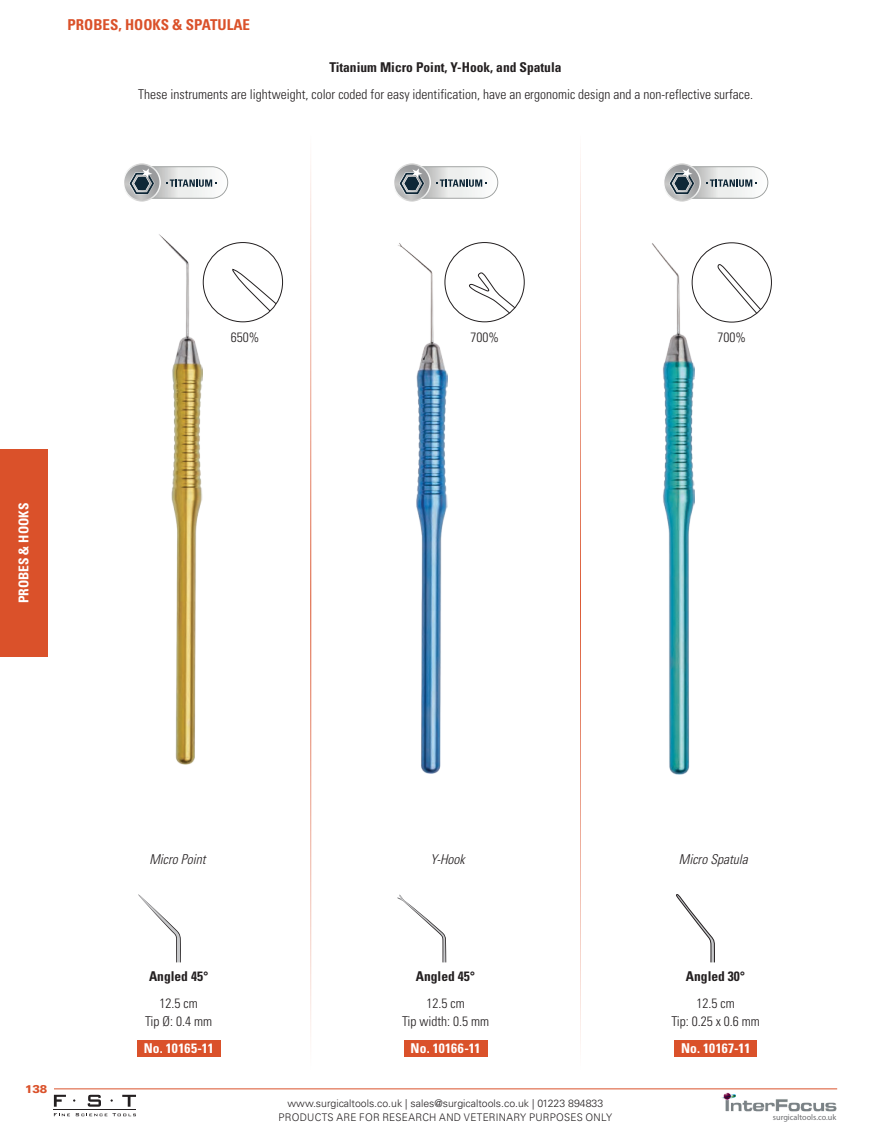
<style>
.page{position:relative;width:891px;height:1134px;background:#fff}
.page>*{position:absolute;margin:0;border:0;box-sizing:border-box;transform-origin:0 0}
.t1{font:700 condensed 15px "Univers LT Std";color:#da512a}
.t2{font:300 condensed 13.5px/18px "Univers LT Std";color:#231f20;text-align:center}
.t3{font:700 condensed 13.5px "Univers LT Std";color:#231f20}
.t4{font:700 condensed 13.5px "Univers LT Std";letter-spacing:.005em;color:#fff}
.t5{font:italic 300 condensed 13.5px "Univers LT Std";color:#231f20}
.t6{font:900 11.25px "Univers LT Std";color:#da512a}
.t7{font:300 10.5px/13.5px "Univers LT Std";color:#231f20;text-align:center}
.t8{font:8.25px "Myriad Pro";color:#6c6d70}
</style>
<div class="page">
<hr style="left:54px;top:1089px;width:783px;height:1px;background:#da512a">
<svg style="left:54px;top:1095px;width:12px;height:12px"></svg>
<svg style="left:88px;top:1095px;width:13px;height:12px"></svg>
<svg style="left:122px;top:1095px;width:14px;height:12px"></svg>
<svg style="left:54px;top:1113px;width:16px;height:3px"></svg>
<svg style="left:76px;top:1113px;width:60px;height:3px"></svg>
<hr style="left:54px;top:1110px;width:82px;height:1px;background:#231f20">
<div style="left:0;top:449px;width:47px;height:208px;background:#da512a"></div>
<hr style="left:310px;top:135px;width:1px;height:938px;background:#da512a">
<hr style="left:580px;top:135px;width:1px;height:938px;background:#da512a">
<svg style="left:394px;top:163px;width:104px;height:39px"></svg>
<div style="left:404px;top:1040px;width:83px;height:16px;background:#da512a"></div>
<svg style="left:397px;top:894px;width:49px;height:68px"></svg>
<img style="left:398px;top:243px;width:49px;height:531px">
<img style="left:159px;top:234px;width:44px;height:531px">
<svg style="left:124px;top:163px;width:104px;height:39px"></svg>
<svg style="left:138px;top:894px;width:43px;height:68px"></svg>
<div style="left:137px;top:1040px;width:83px;height:16px;background:#da512a"></div>
<svg style="left:232px;top:268px;width:50px;height:54px"></svg>
<div style="left:203px;top:242px;width:80px;height:80px;border:1px solid #231f20;border-radius:50%"></div>
<svg style="left:468px;top:272px;width:56px;height:50px"></svg>
<div style="left:445px;top:242px;width:79px;height:80px;border:1px solid #231f20;border-radius:50%"></div>
<svg style="left:664px;top:163px;width:104px;height:39px"></svg>
<div style="left:674px;top:1040px;width:83px;height:16px;background:#da512a"></div>
<svg style="left:676px;top:894px;width:39px;height:69px"></svg>
<img style="left:652px;top:243px;width:42px;height:531px">
<svg style="left:717px;top:264px;width:54px;height:58px"></svg>
<div style="left:692px;top:243px;width:79px;height:79px;border:1px solid #231f20;border-radius:50%"></div>
<img style="left:721px;top:1093px;width:116px;height:19px">
<p class="t1" style="left:68px;top:16px;width:184px">PROBES, HOOKS &amp; SPATULAE</p>
<p class="t3" style="left:330px;top:59px;width:233px">Titanium Micro Point, Y-Hook, and Spatula</p>
<p class="t2" style="left:138px;top:85px;width:616px">These instruments are lightweight, color coded for easy identification, have an ergonomic design and a non-reflective surface.</p>
<p class="t4" style="left:15px;top:603px;width:102px;rotate:-90deg">PROBES &amp; HOOKS</p>
<p class="t2" style="left:231px;top:328px;width:30px">650%</p>
<p class="t2" style="left:470px;top:328px;width:30px">700%</p>
<p class="t2" style="left:717px;top:328px;width:30px">700%</p>
<p class="t6" style="left:25px;top:1082px;width:24px">138</p>
<p class="t5" style="left:149px;top:851px;width:58px">Micro Point</p>
<p class="t3" style="left:149px;top:968px;width:61px">Angled 45°</p>
<p class="t2" style="left:145px;top:994px;width:68px">12.5 cm<br>Tip Ø: 0.4 mm</p>
<p class="t4" style="left:144px;top:1040px;width:72px">No. 10165-11</p>
<p class="t5" style="left:430px;top:851px;width:36px">Y-Hook</p>
<p class="t3" style="left:416px;top:968px;width:61px">Angled 45°</p>
<p class="t2" style="left:402px;top:994px;width:89px">12.5 cm<br>Tip width: 0.5 mm</p>
<p class="t4" style="left:410px;top:1040px;width:72px">No. 10166-11</p>
<p class="t7" style="left:278px;top:1097px;width:335px">www.surgicaltools.co.uk | sales@surgicaltools.co.uk | 01223 894833<br>PRODUCTS ARE FOR RESEARCH AND VETERINARY PURPOSES ONLY</p>
<p class="t5" style="left:679px;top:851px;width:70px">Micro Spatula</p>
<p class="t3" style="left:686px;top:968px;width:61px">Angled 30°</p>
<p class="t2" style="left:671px;top:994px;width:90px">12.5 cm<br>Tip: 0.25 x 0.6 mm</p>
<p class="t4" style="left:681px;top:1040px;width:71px">No. 10167-11</p>
<p class="t8" style="left:773px;top:1112px;width:65px">surgicaltools.co.uk</p>
</div>
